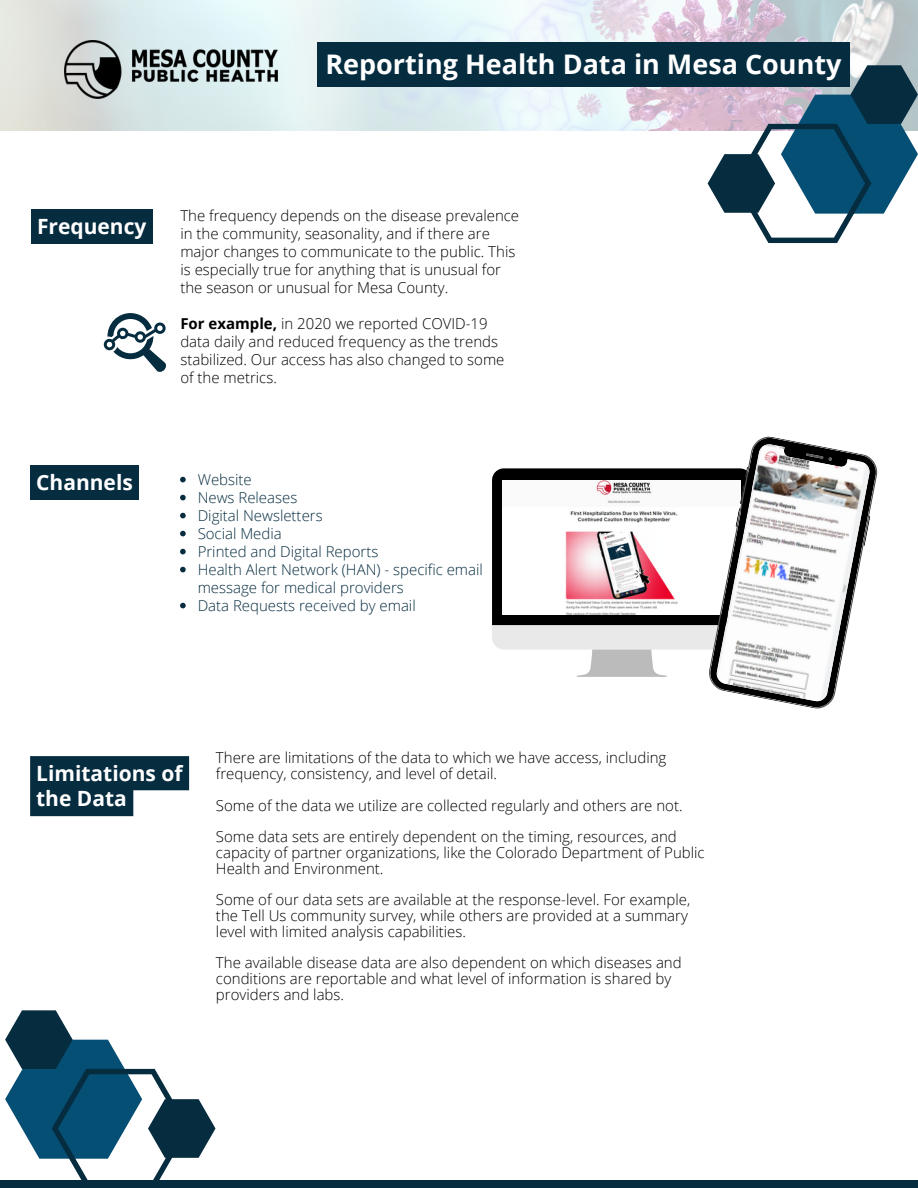
<style>
.page{position:relative;width:918px;height:1188px;background:#fff}
.page>*{position:absolute;margin:0;border:0;box-sizing:border-box;transform-origin:0 0}
.t1{font:700 27px "Open Sans";color:#fff}
.t2{font:700 21px/25.8px "Open Sans";color:#fff}
.t3{font:300 15px/18px "Open Sans";color:#000}
.t4{font:300 15px/18px "Open Sans";color:#062c40}
.s1{font-weight:700}
</style>
<div class="page">
<img style="left:0;top:0;width:918px;height:130px">
<svg style="left:104px;top:313px;width:62px;height:59px"></svg>
<img style="left:65px;top:41px;width:212px;height:57px">
<svg style="left:492px;top:468px;width:215px;height:209px"></svg>
<svg style="left:707px;top:436px;width:170px;height:273px"></svg>
<div style="left:318px;top:42px;width:532px;height:45px;background:#062c40"></div>
<div style="left:31px;top:209px;width:121px;height:35px;background:#062c40"></div>
<svg style="left:30px;top:756px;width:159px;height:60px;background:#2c4c5d"></svg>
<svg style="left:180px;top:477px;width:6px;height:5px"></svg>
<svg style="left:180px;top:495px;width:6px;height:5px"></svg>
<svg style="left:180px;top:513px;width:6px;height:5px"></svg>
<svg style="left:180px;top:531px;width:6px;height:5px"></svg>
<svg style="left:180px;top:549px;width:6px;height:5px"></svg>
<svg style="left:180px;top:567px;width:6px;height:5px"></svg>
<svg style="left:180px;top:603px;width:6px;height:5px"></svg>
<div style="left:30px;top:466px;width:109px;height:34px;background:#062c40"></div>
<svg style="left:708px;top:65px;width:210px;height:178px"></svg>
<svg style="left:5px;top:1010px;width:211px;height:171px"></svg>
<div style="left:0;top:1181px;width:918px;height:7px;background:#062c40"></div>
<p class="t1" style="left:325px;top:45px;width:518px">Reporting Health Data in Mesa County</p>
<p class="t2" style="left:37px;top:213px;width:111px">Frequency</p>
<p class="t3" style="left:180px;top:206px;width:340px">The frequency depends on the disease prevalence in the community, seasonality, and if there are major changes to communicate to the public. This is especially true for anything that is unusual for the season or unusual for Mesa County.</p>
<p class="t3" style="left:180px;top:314px;width:326px"><span class="s1">For example,</span> in 2020 we reported COVID-19 data daily and reduced frequency as the trends stabilized. Our access has also changed to some of the metrics.</p>
<p class="t2" style="left:36px;top:469px;width:98px">Channels</p>
<p class="t4" style="left:198px;top:470px;width:56px">Website</p>
<p class="t4" style="left:198px;top:488px;width:101px">News Releases</p>
<p class="t4" style="left:198px;top:506px;width:127px">Digital Newsletters</p>
<p class="t4" style="left:198px;top:524px;width:86px">Social Media</p>
<p class="t4" style="left:198px;top:542px;width:182px">Printed and Digital Reports</p>
<p class="t4" style="left:198px;top:560px;width:287px">Health Alert Network (HAN) - specific email message for medical providers</p>
<p class="t4" style="left:198px;top:596px;width:220px">Data Requests received by email</p>
<p class="t2" style="left:36px;top:759px;width:148px">Limitations of the Data</p>
<p class="t3" style="left:216px;top:750px;width:452px;line-height:15.8px">There are limitations of the data to which we have access, including frequency, consistency, and level of detail.</p>
<p class="t3" style="left:216px;top:796px;width:468px">Some of the data we utilize are collected regularly and others are not.</p>
<p class="t3" style="left:216px;top:829px;width:490px;line-height:15.8px">Some data sets are entirely dependent on the timing, resources, and capacity of partner organizations, like the Colorado Department of Public<br>Health and Environment.</p>
<p class="t3" style="left:216px;top:892px;width:476px;line-height:15.8px">Some of our data sets are available at the response-level. For example, the Tell Us community survey, while others are provided at a summary level with limited analysis capabilities.</p>
<p class="t3" style="left:216px;top:955px;width:467px;line-height:15.8px">The available disease data are also dependent on which diseases and conditions are reportable and what level of information is shared by providers and labs.</p>
</div>
